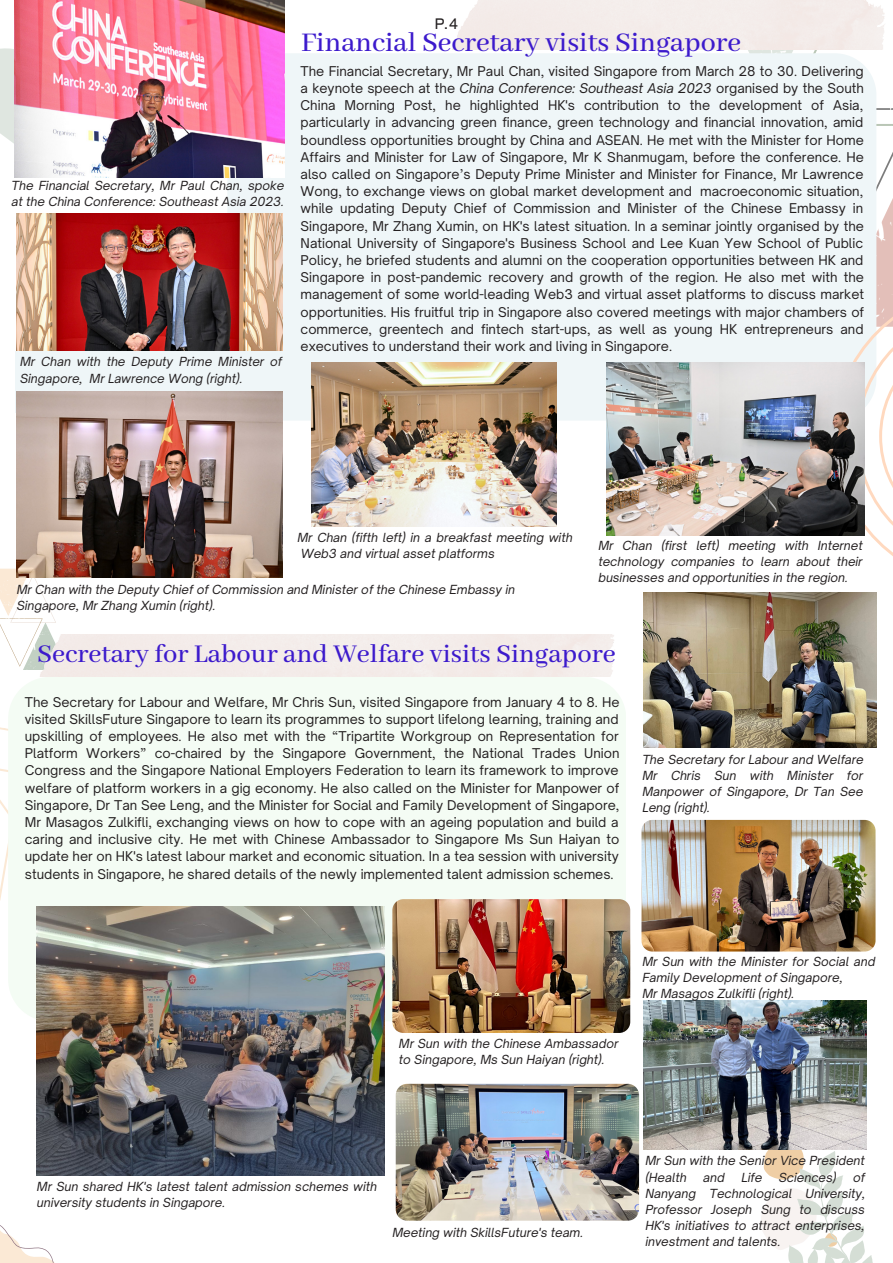
<style>
.page{position:relative;width:893px;height:1263px;background:#fff}
.page>*{position:absolute;margin:0;border:0;box-sizing:border-box;transform-origin:0 0}
.t1{font:500 30px "Abhaya Libre";color:#3c1acc}
.t2{font:500 28.5px "Abhaya Libre";color:#3c1acc}
.t3{font:expanded 14.85px "Helvetica Neue";color:#231f20;scale:.91 1}
.t4{font:12.9px/17.2px "Open Sauce One";color:#231f20;text-align:justify}
.t5{font:italic 12px/16px "Open Sauce One";color:#231f20}
.s1{font-style:italic}
</style>
<div class="page">
<div style="left:227px;top:53px;width:491px;height:368px;background:#eff6f8"></div>
<svg style="left:0;top:727px;width:8px;height:173px"></svg>
<svg style="left:0;top:569px;width:68px;height:101px"></svg>
<div style="left:8px;top:677px;width:618px;height:344px;background:#f4fcf4"></div>
<svg style="left:718px;top:49px;width:175px;height:507px"></svg>
<svg style="left:761px;top:1141px;width:112px;height:122px"></svg>
<svg style="left:0;top:1225px;width:55px;height:38px"></svg>
<svg style="left:0;top:41px;width:15px;height:128px"></svg>
<img style="left:15px;top:0;width:270px;height:178px">
<img style="left:17px;top:214px;width:265px;height:137px">
<img style="left:641px;top:820px;width:234px;height:131px">
<img style="left:396px;top:1084px;width:243px;height:137px">
<div style="left:15px;top:351px;width:267px;height:62px;background:#eff6f8"></div>
<img style="left:312px;top:363px;width:244px;height:163px">
<img style="left:607px;top:363px;width:258px;height:172px">
<img style="left:17px;top:391px;width:265px;height:186px">
<img style="left:37px;top:906px;width:348px;height:269px">
<img style="left:392px;top:899px;width:238px;height:134px">
<img style="left:643px;top:592px;width:233px;height:156px">
<img style="left:643px;top:1001px;width:223px;height:148px">
<p class="t3" style="left:435px;top:14px;width:27px">P.4</p>
<p class="t5" style="left:12px;top:178px;width:274px">The Financial Secretary, Mr Paul Chan, spoke at the China Conference: Southeast Asia 2023.</p>
<p class="t5" style="left:20px;top:354px;width:264px">Mr Chan with the Deputy Prime Minister of<br>Singapore, Mr Lawrence Wong (right).</p>
<p class="t1" style="left:301px;top:26px;width:442px">Financial Secretary visits Singapore</p>
<p class="t4" style="left:301px;top:62px;width:565px">The Financial Secretary, Mr Paul Chan, visited Singapore from March 28 to 30. Delivering a keynote speech at the <span class="s1">China Conference: Southeast Asia 2023</span> organised by the South China Morning Post, he highlighted HK's contribution to the development of Asia, particularly in advancing green finance, green technology and financial innovation, amid boundless opportunities brought by China and ASEAN. He met with the Minister for Home Affairs and Minister for Law of Singapore, Mr K Shanmugam, before the conference. He also called on Singapore’s Deputy Prime Minister and Minister for Finance, Mr Lawrence Wong, to exchange views on global market development and macroeconomic situation, while updating Deputy Chief of Commission and Minister of the Chinese Embassy in Singapore, Mr Zhang Xumin, on HK's latest situation. In a seminar jointly organised by the National University of Singapore's Business School and Lee Kuan Yew School of Public Policy, he briefed students and alumni on the cooperation opportunities between HK and Singapore in post-pandemic recovery and growth of the region. He also met with the management of some world-leading Web3 and virtual asset platforms to discuss market opportunities. His fruitful trip in Singapore also covered meetings with major chambers of commerce, greentech and fintech start-ups, as well as young HK entrepreneurs and executives to understand their work and living in Singapore.</p>
<p class="t5" style="left:297px;top:529px;width:277px">Mr Chan (fifth left) in a breakfast meeting with<br>Web3 and virtual asset platforms</p>
<p class="t5" style="left:17px;top:581px;width:500px">Mr Chan with the Deputy Chief of Commission and Minister of the Chinese Embassy in<br>Singapore, Mr Zhang Xumin (right).</p>
<p class="t5" style="left:598px;top:537px;width:266px;text-align:justify">Mr Chan (first left) meeting with Internet technology companies to learn about their businesses and opportunities in the region.</p>
<p class="t2" style="left:37px;top:638px;width:580px">Secretary for Labour and Welfare visits Singapore</p>
<p class="t4" style="left:25px;top:693px;width:596px">The Secretary for Labour and Welfare, Mr Chris Sun, visited Singapore from January 4 to 8. He visited SkillsFuture Singapore to learn its programmes to support lifelong learning, training and upskilling of employees. He also met with the “Tripartite Workgroup on Representation for Platform Workers” co-chaired by the Singapore Government, the National Trades Union Congress and the Singapore National Employers Federation to learn its framework to improve welfare of platform workers in a gig economy. He also called on the Minister for Manpower of Singapore, Dr Tan See Leng, and the Minister for Social and Family Development of Singapore, Mr Masagos Zulkifli, exchanging views on how to cope with an ageing population and build a caring and inclusive city. He met with Chinese Ambassador to Singapore Ms Sun Haiyan to update her on HK's latest labour market and economic situation. In a tea session with university students in Singapore, he shared details of the newly implemented talent admission schemes.</p>
<p class="t5" style="left:642px;top:751px;width:223px;text-align:justify">The Secretary for Labour and Welfare Mr Chris Sun with Minister for Manpower of Singapore, Dr Tan See Leng (right).</p>
<p class="t5" style="left:399px;top:1035px;width:221px">Mr Sun with the Chinese Ambassador to Singapore, Ms Sun Haiyan (right).</p>
<p class="t5" style="left:642px;top:953px;width:235px">Mr Sun with the Minister for Social and<br>Family Development of Singapore,<br>Mr Masagos Zulkifli (right).</p>
<p class="t5" style="left:37px;top:1178px;width:342px">Mr Sun shared HK's latest talent admission schemes with university students in Singapore.</p>
<p class="t5" style="left:392px;top:1224px;width:192px">Meeting with SkillsFuture's team.</p>
<p class="t5" style="left:645px;top:1153px;width:221px">Mr Sun with the Senior Vice President (Health</p>
<p class="t5" style="left:703px;top:1169px;width:23px">and</p>
<p class="t5" style="left:741px;top:1169px;width:22px">Life</p>
<p class="t5" style="left:779px;top:1169px;width:59px">Sciences)</p>
<p class="t5" style="left:645px;top:1169px;width:222px;text-align:justify;text-indent:208px">of Nanyang Technological University, Professor Joseph Sung to discuss HK's initiatives to attract enterprises, investment and talents.</p>
</div>
